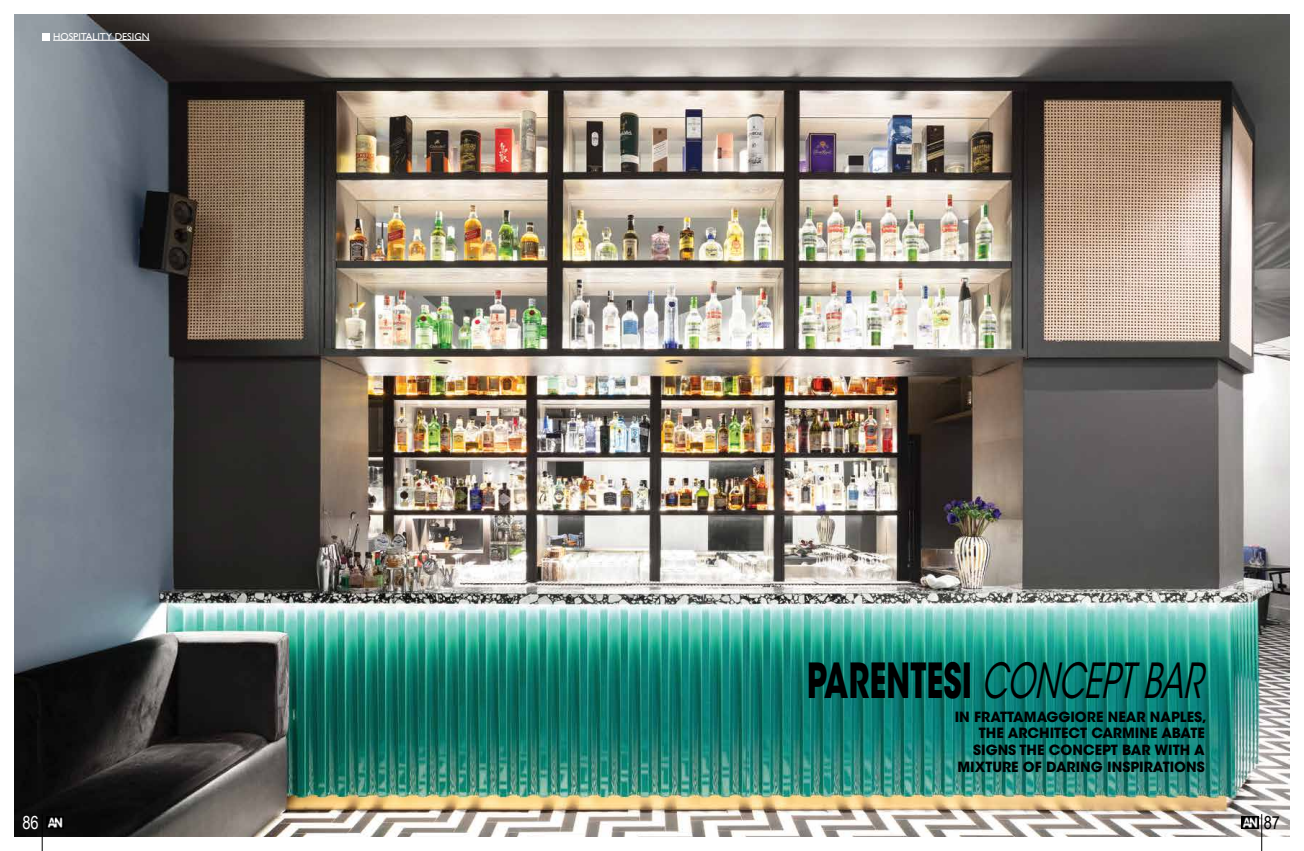
<style>
.page{position:relative;width:1304px;height:851px;background:#fff}
.page>*{position:absolute;margin:0;border:0;box-sizing:border-box;transform-origin:0 0}
.t1{font:italic 48px "ITC Avant Garde Std";color:#000;scale:.67 1}
.t2{font:18px "Arial Narrow";color:#fff}
.t3{font:18px "Arial Narrow";color:#000}
.t4{font:700 14px/16.8px "ITC Avant Garde Std";color:#000;text-align:right}
.t5{font:10px "Gill Sans";color:#fff}
.s1{font-weight:700;font-style:normal}
</style>
<div class="page">
<img style="left:14px;top:14px;width:1276px;height:822px">
<hr style="left:53px;top:40px;width:97px;height:1px;background:#fff">
<div style="left:43px;top:33px;width:7px;height:7px;background:#fff"></div>
<hr style="left:42px;top:814px;width:1px;height:36px;background:#000">
<img style="left:47px;top:816px;width:17px;height:12px">
<hr style="left:1261px;top:814px;width:1px;height:36px;background:#000">
<img style="left:1241px;top:816px;width:17px;height:12px">
<p class="t5" style="left:53px;top:30px;width:98px">HOSPITALITY DESIGN</p>
<h1 class="t1" style="left:807px;top:651px;width:608px"><span class="s1">PARENTESI</span> CONCEPTBAR</h1>
<p class="t4" style="left:955px;top:708px;width:254px">IN FRATTAMAGGIORE NEAR NAPLES,<br>THE ARCHITECT CARMINE ABATE<br>SIGNS THE CONCEPT BAR WITH A<br>MIXTURE OF DARING INSPIRATIONS</p>
<p class="t2" style="left:22px;top:809px;width:18px">86</p>
<p class="t3" style="left:1264px;top:809px;width:18px">87</p>
</div>
